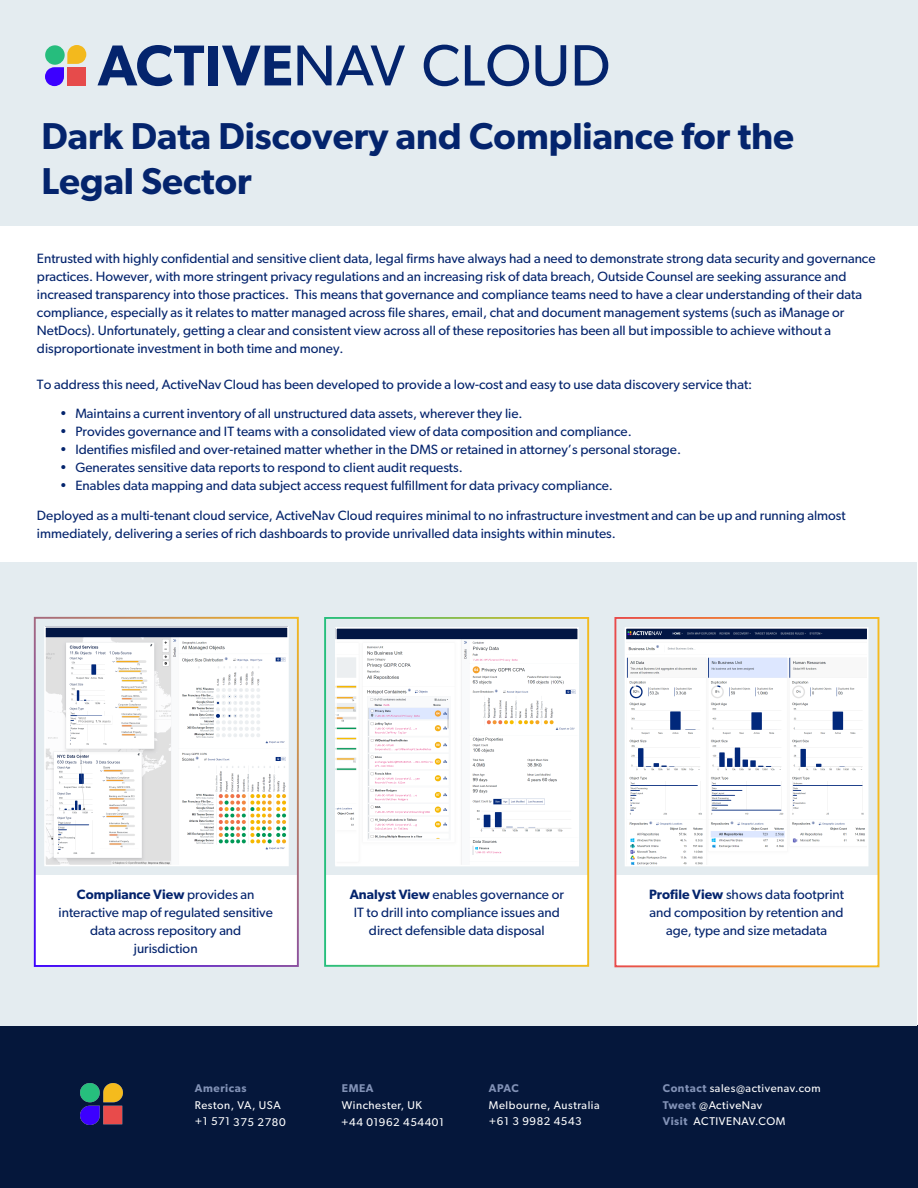
<style>
.page{position:relative;width:918px;height:1188px;background:#fff}
.page>*{position:absolute;margin:0;border:0;box-sizing:border-box;transform-origin:0 0}
.t1{font:58.5px "Gibson";color:#04246d}
.t2{font:600 37.5px/45px "Gibson";color:#04246d}
.t3{font:13.5px/18px "Gibson";color:#04246d;text-align:center}
.t4{font:11.25px/16.5px "Gibson";letter-spacing:.05em;color:#fff}
.t5{font:600 11.25px "Gibson";letter-spacing:.05em;color:#8292b6}
.s1{font-weight:600}
.s2{font-weight:600;color:#8292b6}
</style>
<div class="page">
<div style="left:0;top:0;width:918px;height:226px;background:#e4ecf0"></div>
<div style="left:0;top:1026px;width:918px;height:162px;background:#05173b"></div>
<img style="left:81px;top:1083px;width:42px;height:42px">
<div style="left:0;top:563px;width:917px;height:463px;background:#e4ecf0"></div>
<svg style="left:97px;top:45px;width:107px;height:41px"></svg>
<div style="left:209px;top:46px;width:9px;height:39px;background:#04246d"></div>
<svg style="left:222px;top:46px;width:69px;height:39px"></svg>
<svg style="left:297px;top:45px;width:108px;height:40px"></svg>
<svg style="left:45px;top:45px;width:41px;height:41px"></svg>
<div style="left:67px;top:67px;width:19px;height:18px;background:#e64b4b"></div>
<div style="left:45px;top:45px;width:20px;height:20px;background:#26bd7d;border-radius:50%"></div>
<div style="left:325px;top:875px;width:263px;height:90px;background:#fff"></div>
<div style="left:616px;top:875px;width:263px;height:90px;background:#fff"></div>
<div style="left:324px;top:617px;width:265px;height:350px;border:2px solid #fff"></div>
<div style="left:34px;top:875px;width:263px;height:90px;background:#fff"></div>
<div style="left:34px;top:617px;width:265px;height:350px;border:2px solid #fff"></div>
<div style="left:614px;top:617px;width:265px;height:350px;border:2px solid #fff"></div>
<img style="left:47px;top:629px;width:239px;height:234px">
<div style="left:44px;top:626px;width:245px;height:240px;border:2px solid #fff"></div>
<img style="left:338px;top:630px;width:238px;height:233px">
<div style="left:335px;top:627px;width:244px;height:239px;border:2px solid #fff"></div>
<img style="left:628px;top:630px;width:237px;height:233px">
<div style="left:625px;top:627px;width:243px;height:239px;border:2px solid #fff"></div>
<h1 class="t1" style="left:422px;top:30px;width:190px">CLOUD</h1>
<h2 class="t2" style="left:41px;top:113px;width:754px">Dark Data Discovery and Compliance for the<br>Legal Sector</h2>
<p class="t3" style="left:37px;top:249px;width:840px;text-align:left">Entrusted with highly confidential and sensitive client data, legal firms have always had a need to demonstrate strong data security and governance practices. However, with more stringent privacy regulations and an increasing risk of data breach, Outside Counsel are seeking assurance and increased transparency into those practices. This means that governance and compliance teams need to have a clear understanding of their data compliance, especially as it relates to matter managed across file shares, email, chat and document management systems (such as iManage or NetDocs). Unfortunately, getting a clear and consistent view across all of these repositories has been all but impossible to achieve without a disproportionate investment in both time and money.</p>
<p class="t3" style="left:37px;top:375px;width:717px">To address this need, ActiveNav Cloud has been developed to provide a low-cost and easy to use data discovery service that:</p>
<p class="t3" style="left:60px;top:404px;width:464px">• Maintains a current inventory of all unstructured data assets, wherever they lie.</p>
<p class="t3" style="left:60px;top:422px;width:573px">• Provides governance and IT teams with a consolidated view of data composition and compliance.</p>
<p class="t3" style="left:60px;top:440px;width:623px">• Identifies misfiled and over-retained matter whether in the DMS or retained in attorney’s personal storage.</p>
<p class="t3" style="left:60px;top:458px;width:404px">• Generates sensitive data reports to respond to client audit requests.</p>
<p class="t3" style="left:60px;top:476px;width:555px">• Enables data mapping and data subject access request fulfillment for data privacy compliance.</p>
<p class="t3" style="left:37px;top:506px;width:810px;text-align:left">Deployed as a multi-tenant cloud service, ActiveNav Cloud requires minimal to no infrastructure investment and can be up and running almost immediately, delivering a series of rich dashboards to provide unrivalled data insights within minutes.</p>
<p class="t3" style="left:59px;top:885px;width:216px"><span class="s1">Compliance View</span> provides an interactive map of regulated sensitive data across repository and jurisdiction</p>
<p class="t3" style="left:350px;top:885px;width:216px"><span class="s1">Analyst View</span> enables governance or<br>IT to drill into compliance issues and direct defensible data disposal</p>
<p class="t3" style="left:649px;top:885px;width:197px"><span class="s1">Profile View</span> shows data footprint and composition by retention and age, type and size metadata</p>
<p class="t5" style="left:195px;top:1082px;width:53px">Americas</p>
<p class="t4" style="left:195px;top:1097px;width:92px">Reston, VA, USA +1 571 375 2780</p>
<p class="t5" style="left:342px;top:1082px;width:33px">EMEA</p>
<p class="t4" style="left:341px;top:1097px;width:104px">Winchester, UK +44 01962 454401</p>
<p class="t5" style="left:489px;top:1082px;width:32px">APAC</p>
<p class="t4" style="left:489px;top:1097px;width:112px">Melbourne, Australia +61 3 9982 4543</p>
<p class="t4" style="left:663px;top:1080px;width:159px"><span class="s2">Contact</span> sales@activenav.com<br><span class="s2">Tweet</span> @ActiveNav<br><span class="s2">Visit</span> ACTIVENAV.COM</p>
</div>
